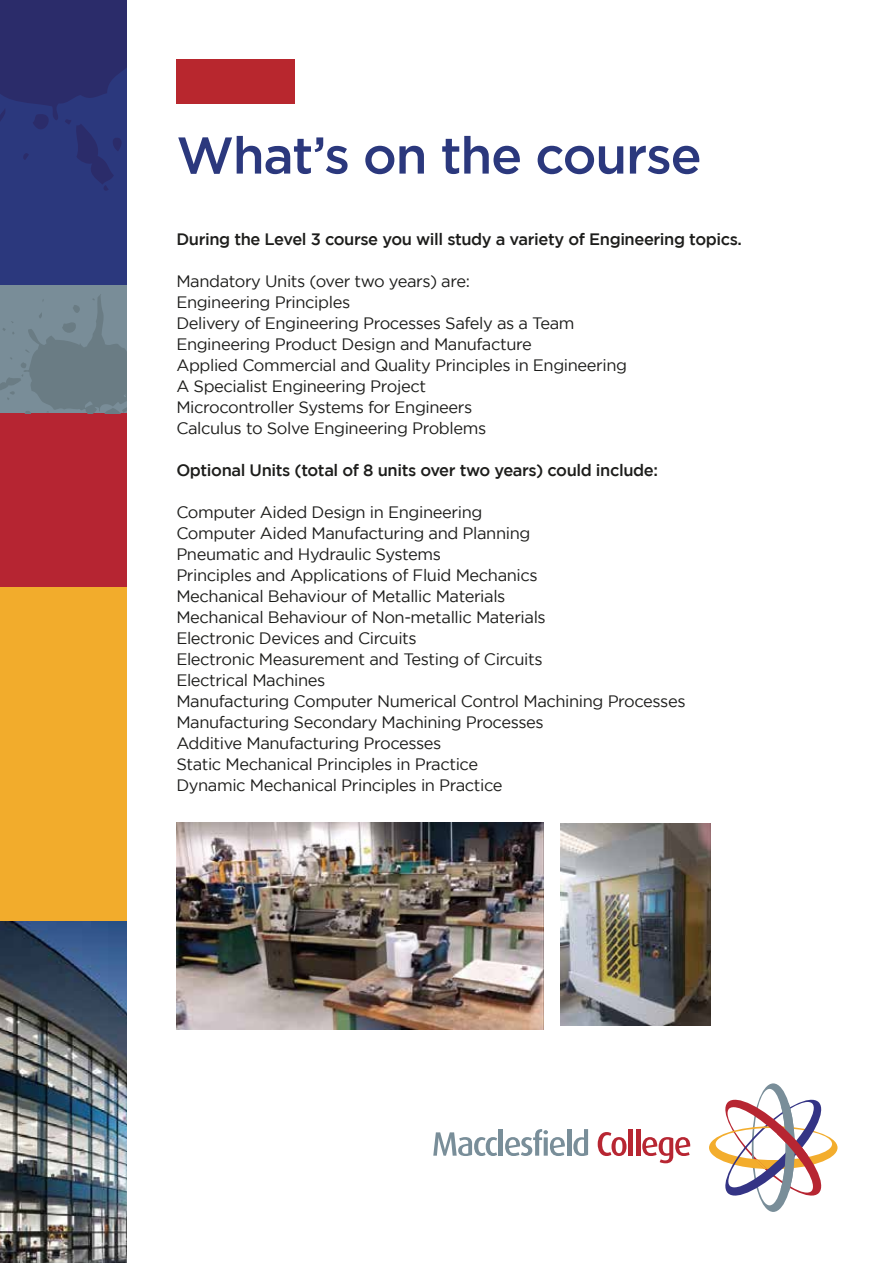
<style>
.page{position:relative;width:893px;height:1263px;background:#fff}
.page>*{position:absolute;margin:0;border:0;box-sizing:border-box;transform-origin:0 0}
.t1{font:500 51.6px "Gotham";letter-spacing:-.025em;color:#2b387d}
.t2{font:16.5px/21px "Gotham";letter-spacing:-.025em;color:#1d1d1b}
.t3{font:500 16.5px "Gotham";letter-spacing:-.025em;color:#1d1d1b}
</style>
<div class="page">
<div style="left:176px;top:59px;width:119px;height:44px;background:#b8272e"></div>
<svg style="left:709px;top:1083px;width:128px;height:129px"></svg>
<svg style="left:433px;top:1132px;width:64px;height:24px"></svg>
<hr style="left:499px;top:1129px;width:4px;height:27px;background:#798e99">
<svg style="left:505px;top:1129px;width:60px;height:27px"></svg>
<hr style="left:567px;top:1129px;width:4px;height:27px;background:#798e99">
<svg style="left:573px;top:1129px;width:15px;height:27px"></svg>
<svg style="left:598px;top:1132px;width:28px;height:24px"></svg>
<hr style="left:629px;top:1129px;width:4px;height:27px;background:#b72632">
<hr style="left:636px;top:1129px;width:4px;height:27px;background:#b72632">
<svg style="left:642px;top:1137px;width:48px;height:26px"></svg>
<img style="left:0;top:920px;width:126px;height:343px">
<div style="left:0;top:0;width:126px;height:425px;background:#2b387d"></div>
<div style="left:0;top:368px;width:126px;height:505px;background:#b62532"></div>
<div style="left:0;top:285px;width:126px;height:128px;background:#798d98"></div>
<div style="left:0;top:587px;width:126px;height:333px;background:#f2ac2c"></div>
<svg style="left:0;top:294px;width:126px;height:119px"></svg>
<svg style="left:0;top:0;width:127px;height:193px"></svg>
<img style="left:176px;top:823px;width:367px;height:206px">
<img style="left:560px;top:824px;width:151px;height:202px">
<h1 class="t1" style="left:176px;top:126px;width:527px">What’s on the course</h1>
<p class="t3" style="left:176px;top:229px;width:567px">During the Level 3 course you will study a variety of Engineering topics.</p>
<p class="t2" style="left:176px;top:270px;width:452px">Mandatory Units (over two years) are:<br>Engineering Principles<br>Delivery of Engineering Processes Safely as a Team Engineering Product Design and Manufacture<br>Applied Commercial and Quality Principles in Engineering A Specialist Engineering Project<br>Microcontroller Systems for Engineers<br>Calculus to Solve Engineering Problems</p>
<p class="t3" style="left:176px;top:460px;width:483px">Optional Units (total of 8 units over two years) could include:</p>
<p class="t2" style="left:176px;top:501px;width:511px">Computer Aided Design in Engineering<br>Computer Aided Manufacturing and Planning<br>Pneumatic and Hydraulic Systems<br>Principles and Applications of Fluid Mechanics<br>Mechanical Behaviour of Metallic Materials<br>Mechanical Behaviour of Non-metallic Materials<br>Electronic Devices and Circuits<br>Electronic Measurement and Testing of Circuits<br>Electrical Machines<br>Manufacturing Computer Numerical Control Machining Processes Manufacturing Secondary Machining Processes<br>Additive Manufacturing Processes<br>Static Mechanical Principles in Practice<br>Dynamic Mechanical Principles in Practice</p>
</div>
